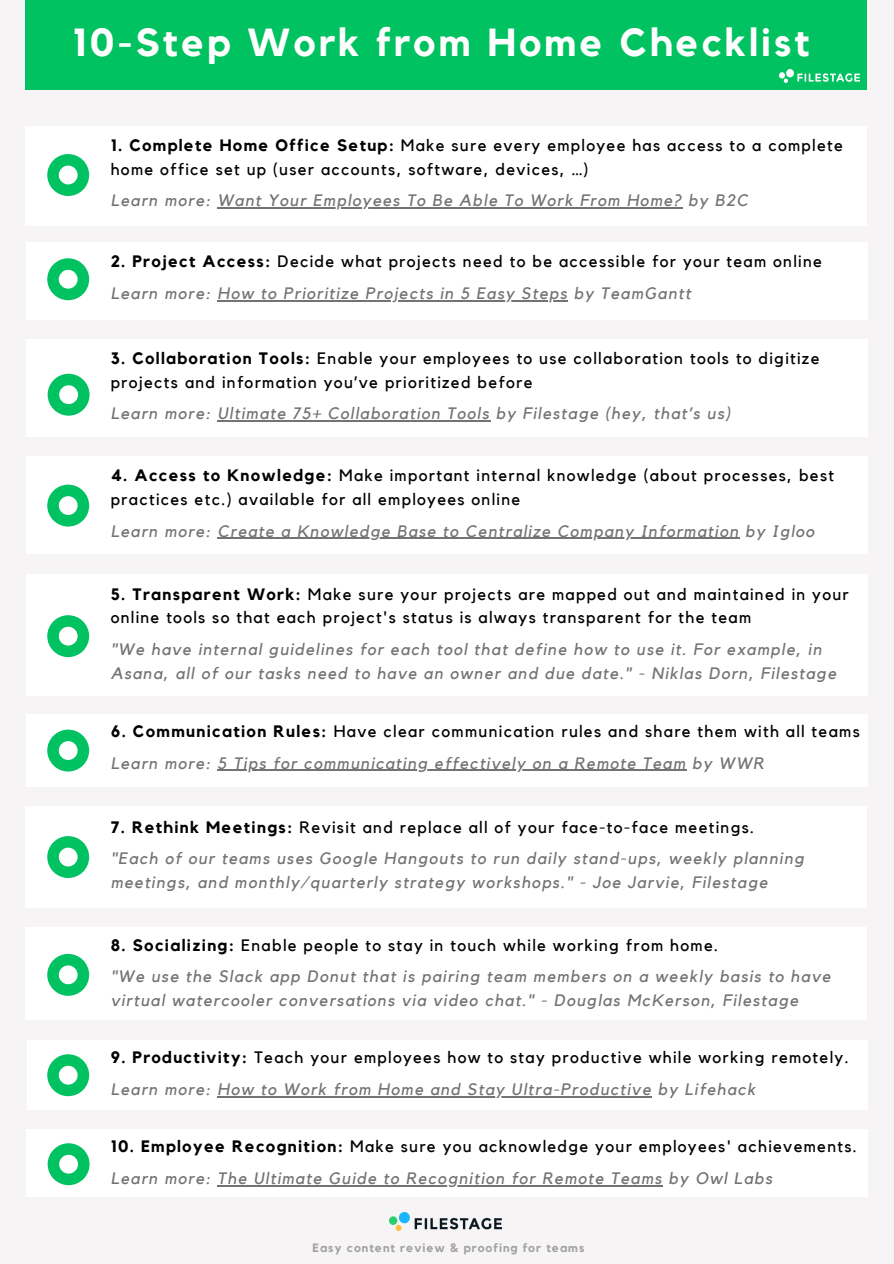
<style>
.page{position:relative;width:894px;height:1264px;background:#fff}
.page>*{position:absolute;margin:0;border:0;box-sizing:border-box;transform-origin:0 0}
.t1{font:700 39px "Kollektif";letter-spacing:.08em;color:#fff}
.t2{font:italic 16.5px/31.5px "Kollektif";letter-spacing:.08em;color:#737373}
.t3{font:16.5px/23.7px "Kollektif";letter-spacing:.08em;color:#000}
.t4{font:700 12px "Kollektif";letter-spacing:.08em;color:#a2a2a2}
.s1{font-weight:700}
.s2{font-weight:700;font-style:normal;color:#000}
.s3{font-style:normal;color:#000}
</style>
<div class="page">
<div style="left:0;top:0;width:893px;height:1263px;background:#f6f4f4"></div>
<div style="left:26px;top:126px;width:840px;height:100px;background:#fff"></div>
<svg style="left:47px;top:154px;width:42px;height:42px"></svg>
<div style="left:25px;top:0;width:841px;height:90px;background:#00c261"></div>
<div style="left:26px;top:242px;width:841px;height:77px;background:#fff"></div>
<svg style="left:47px;top:258px;width:42px;height:42px"></svg>
<div style="left:26px;top:339px;width:841px;height:97px;background:#fff"></div>
<svg style="left:48px;top:374px;width:42px;height:41px"></svg>
<div style="left:26px;top:456px;width:841px;height:98px;background:#fff"></div>
<svg style="left:47px;top:484px;width:42px;height:42px"></svg>
<div style="left:26px;top:574px;width:841px;height:122px;background:#fff"></div>
<svg style="left:47px;top:615px;width:42px;height:42px"></svg>
<div style="left:26px;top:714px;width:841px;height:72px;background:#fff"></div>
<svg style="left:47px;top:729px;width:42px;height:42px"></svg>
<div style="left:26px;top:805px;width:840px;height:102px;background:#fff"></div>
<svg style="left:47px;top:836px;width:42px;height:42px"></svg>
<div style="left:26px;top:927px;width:840px;height:93px;background:#fff"></div>
<svg style="left:47px;top:953px;width:42px;height:42px"></svg>
<div style="left:27px;top:1039px;width:840px;height:70px;background:#fff"></div>
<svg style="left:47px;top:1054px;width:42px;height:42px"></svg>
<div style="left:26px;top:1128px;width:840px;height:68px;background:#fff"></div>
<svg style="left:48px;top:1143px;width:42px;height:42px"></svg>
<img style="left:389px;top:1212px;width:112px;height:18px">
<img style="left:779px;top:69px;width:80px;height:14px">
<hr style="left:217px;top:207px;width:465px;height:1px;background:#737373">
<hr style="left:217px;top:300px;width:351px;height:1px;background:#737373">
<hr style="left:217px;top:420px;width:110px;height:2px;background:#737373">
<hr style="left:327px;top:420px;width:120px;height:2px;background:#737373">
<hr style="left:447px;top:420px;width:43px;height:2px;background:#737373">
<hr style="left:217px;top:538px;width:522px;height:1px;background:#737373">
<hr style="left:217px;top:769px;width:469px;height:2px;background:#737373">
<hr style="left:217px;top:1095px;width:435px;height:2px;background:#737373">
<hr style="left:217px;top:1184px;width:445px;height:2px;background:#737373">
<h1 class="t1" style="left:72px;top:25px;width:738px">10-Step Work from Home Checklist</h1>
<p class="t3" style="left:111px;top:134px;width:733px"><span class="s1">1. Complete Home Office Setup:</span> Make sure every employee has access to a complete home office set up (user accounts, software, devices, …)</p>
<p class="t2" style="left:111px;top:185px;width:638px">Learn more: Want Your Employees To Be Able To Work From Home? by B2C</p>
<p class="t2" style="left:111px;top:246px;width:712px"><span class="s2">2. Project Access:</span> <span class="s3">Decide what projects need to be accessible for your team online<br></span>Learn more: How to Prioritize Projects in 5 Easy Steps by TeamGantt</p>
<p class="t3" style="left:111px;top:347px;width:710px"><span class="s1">3. Collaboration Tools:</span> Enable your employees to use collaboration tools to digitize projects and information you’ve prioritized before</p>
<p class="t2" style="left:111px;top:398px;width:621px">Learn more: Ultimate 75+ Collaboration Tools by Filestage (hey, that’s us)</p>
<p class="t3" style="left:111px;top:464px;width:724px"><span class="s1">4. Access to Knowledge:</span> Make important internal knowledge (about processes, best practices etc.) available for all employees online</p>
<p class="t2" style="left:111px;top:516px;width:705px">Learn more: Create a Knowledge Base to Centralize Company Information by Igloo</p>
<p class="t3" style="left:111px;top:582px;width:739px"><span class="s1">5. Transparent Work:</span> Make sure your projects are mapped out and maintained in your online tools so that each project's status is always transparent for the team</p>
<p class="t2" style="left:111px;top:638px;width:726px;line-height:23.7px">"We have internal guidelines for each tool that define how to use it. For example, in<br>Asana, all of our tasks need to have an owner and due date." - Niklas Dorn, Filestage</p>
<p class="t2" style="left:111px;top:716px;width:750px"><span class="s2">6. Communication Rules:</span> <span class="s3">Have clear communication rules and share them with all teams<br></span>Learn more: 5 Tips for communicating effectively on a Remote Team by WWR</p>
<p class="t2" style="left:111px;top:812px;width:694px"><span class="s2">7. Rethink Meetings:</span> <span class="s3">Revisit and replace all of your face-to-face meetings. </span>"Each of our teams uses Google Hangouts to run daily stand-ups, weekly planning</p>
<p class="t2" style="left:111px;top:867px;width:658px">meetings, and monthly/quarterly strategy workshops." - Joe Jarvie, Filestage</p>
<p class="t2" style="left:111px;top:929px;width:721px"><span class="s2">8. Socializing:</span> <span class="s3">Enable people to stay in touch while working from home.<br></span>"We use the Slack app Donut that is pairing team members on a weekly basis to have</p>
<p class="t2" style="left:111px;top:985px;width:688px">virtual watercooler conversations via video chat." - Douglas McKerson, Filestage</p>
<p class="t2" style="left:111px;top:1042px;width:739px"><span class="s2">9. Productivity:</span> <span class="s3">Teach your employees how to stay productive while working remotely.<br></span>Learn more: How to Work from Home and Stay Ultra-Productive by Lifehack</p>
<p class="t2" style="left:111px;top:1131px;width:747px"><span class="s2">10. Employee Recognition:</span> <span class="s3">Make sure you acknowledge your employees' achievements.<br></span>Learn more: The Ultimate Guide to Recognition for Remote Teams by Owl Labs</p>
<p class="t4" style="left:312px;top:1241px;width:273px">Easy content review &amp; proofing for teams</p>
</div>
